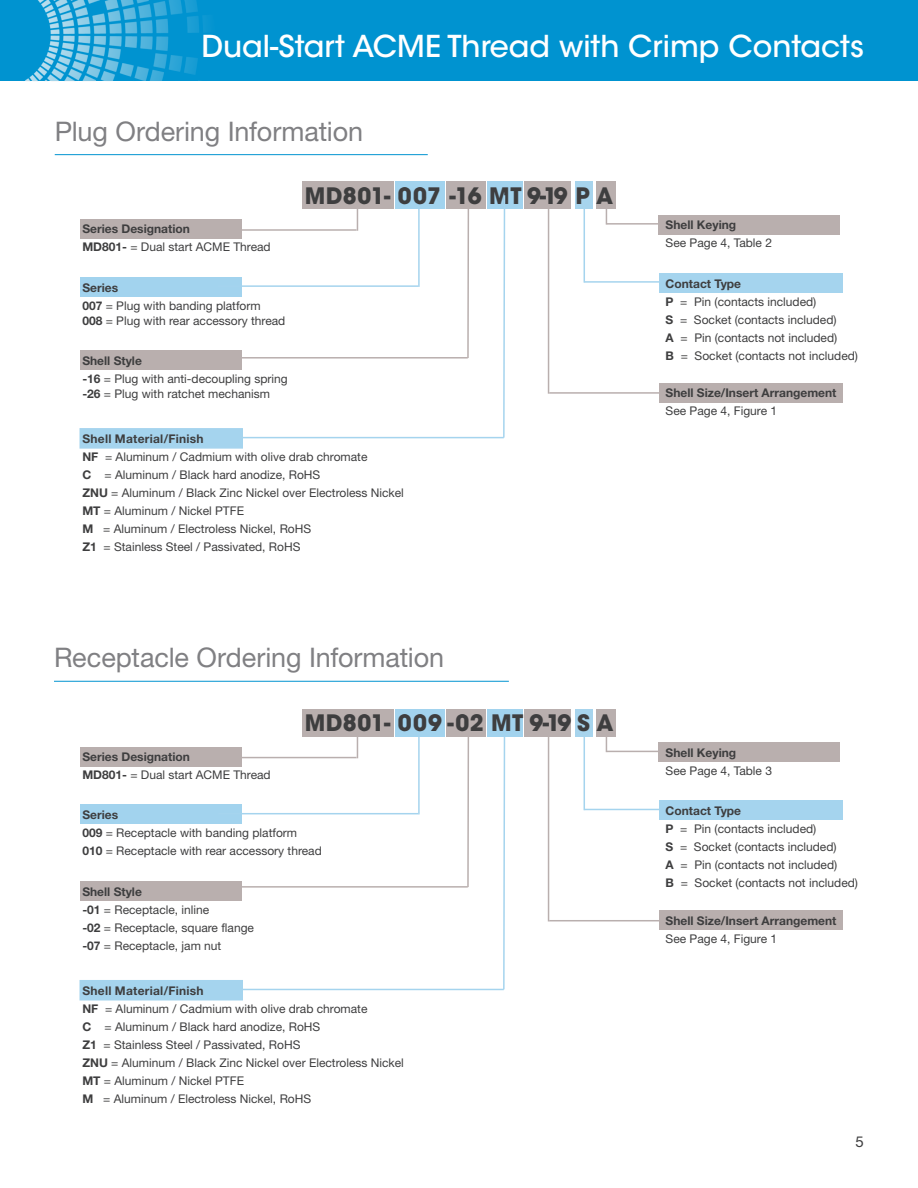
<style>
.page{position:relative;width:918px;height:1188px;background:#fff}
.page>*{position:absolute;margin:0;border:0;box-sizing:border-box;transform-origin:0 0}
.t1{font:500 30px "ITC Avant Garde Std";color:#fff}
.t2{font:27px "Helvetica Neue LT Pro";letter-spacing:-.005em;color:#808083}
.t3{font:700 22.5px "ITC Avant Garde Std";letter-spacing:.02em;color:#3e3e3f}
.t4{font:15px "Helvetica Neue LT Pro";color:#3e3e3f}
.t5{font:12px/18px "Helvetica Neue LT Pro";color:#3e3e3f}
.t6{font:700 12px/18px "Helvetica Neue LT Pro";color:#3e3e3f}
.s1{color:#fff}
.s2{font-weight:400}
.s3{font-weight:700}
</style>
<div class="page">
<div style="left:0;top:0;width:918px;height:81px;background:#0093d0"></div>
<img style="left:25px;top:0;width:182px;height:81px">
<hr style="left:55px;top:154px;width:373px;height:1px;background:#0093d0">
<hr style="left:585px;top:281px;width:117px;height:2px;background:#a5d4ee">
<hr style="left:584px;top:195px;width:1px;height:88px;background:#a5d4ee">
<hr style="left:549px;top:392px;width:128px;height:2px;background:#b9afae">
<hr style="left:548px;top:205px;width:1px;height:189px;background:#b9afae">
<div style="left:659px;top:215px;width:181px;height:19px;background:#b9afae"></div>
<div style="left:659px;top:383px;width:183px;height:19px;background:#b9afae"></div>
<div style="left:659px;top:273px;width:183px;height:19px;background:#a5d4ee"></div>
<hr style="left:606px;top:195px;width:1px;height:30px;background:#b9afae">
<hr style="left:607px;top:223px;width:110px;height:2px;background:#b9afae">
<div style="left:575px;top:181px;width:17px;height:28px;background:#a7d4ed"></div>
<div style="left:524px;top:181px;width:47px;height:28px;background:#b9afae"></div>
<div style="left:488px;top:181px;width:35px;height:28px;background:#a2d3ee"></div>
<hr style="left:175px;top:437px;width:329px;height:1px;background:#a5d4ee">
<div style="left:80px;top:428px;width:163px;height:21px;background:#a5d4ee;border:2px solid #a5d4ee"></div>
<div style="left:80px;top:351px;width:162px;height:19px;background:#b9afae"></div>
<div style="left:80px;top:277px;width:162px;height:19px;background:#a2d3ee"></div>
<div style="left:80px;top:220px;width:162px;height:19px;background:#b9afae"></div>
<hr style="left:357px;top:195px;width:1px;height:36px;background:#b9afae">
<hr style="left:197px;top:229px;width:160px;height:2px;background:#b9afae">
<hr style="left:418px;top:195px;width:2px;height:92px;background:#a5d4ee">
<hr style="left:218px;top:285px;width:200px;height:2px;background:#a5d4ee">
<hr style="left:467px;top:207px;width:2px;height:151px;background:#b9afae">
<hr style="left:182px;top:357px;width:286px;height:2px;background:#b9afae">
<div style="left:596px;top:181px;width:20px;height:28px;background:#b9afae"></div>
<div style="left:395px;top:181px;width:49px;height:28px;background:#a2d3ee"></div>
<div style="left:446px;top:181px;width:40px;height:28px;background:#b9afae"></div>
<div style="left:302px;top:181px;width:92px;height:28px;background:#b9afae"></div>
<svg style="left:502px;top:209px;width:4px;height:230px"></svg>
<hr style="left:54px;top:681px;width:455px;height:1px;background:#0093d0">
<svg style="left:502px;top:736px;width:4px;height:255px"></svg>
<hr style="left:585px;top:809px;width:117px;height:1px;background:#a5d4ee">
<hr style="left:584px;top:723px;width:1px;height:87px;background:#a5d4ee">
<hr style="left:549px;top:920px;width:128px;height:1px;background:#b9afae">
<hr style="left:548px;top:733px;width:1px;height:188px;background:#b9afae">
<div style="left:659px;top:743px;width:181px;height:19px;background:#b9afae"></div>
<div style="left:659px;top:910px;width:183px;height:19px;background:#b9afae"></div>
<div style="left:659px;top:801px;width:183px;height:19px;background:#a5d4ee"></div>
<svg style="left:606px;top:736px;width:1px;height:16px"></svg>
<hr style="left:607px;top:751px;width:110px;height:1px;background:#b9afae">
<div style="left:575px;top:709px;width:17px;height:27px;background:#a7d4ed"></div>
<div style="left:524px;top:709px;width:47px;height:27px;background:#b9afae"></div>
<div style="left:488px;top:709px;width:35px;height:27px;background:#a2d3ee"></div>
<hr style="left:175px;top:989px;width:329px;height:1px;background:#a5d4ee">
<div style="left:80px;top:980px;width:163px;height:20px;background:#a5d4ee"></div>
<div style="left:80px;top:881px;width:162px;height:19px;background:#b9afae"></div>
<div style="left:80px;top:805px;width:162px;height:19px;background:#a2d3ee"></div>
<div style="left:80px;top:747px;width:162px;height:19px;background:#b9afae"></div>
<hr style="left:357px;top:723px;width:1px;height:35px;background:#b9afae">
<hr style="left:197px;top:757px;width:160px;height:1px;background:#b9afae">
<hr style="left:418px;top:723px;width:2px;height:91px;background:#a5d4ee">
<hr style="left:218px;top:813px;width:200px;height:1px;background:#a5d4ee">
<hr style="left:467px;top:735px;width:2px;height:152px;background:#b9afae">
<hr style="left:182px;top:886px;width:286px;height:2px;background:#b9afae">
<div style="left:596px;top:709px;width:20px;height:27px;background:#b9afae"></div>
<div style="left:395px;top:709px;width:49px;height:27px;background:#a2d3ee"></div>
<div style="left:446px;top:709px;width:40px;height:27px;background:#b9afae"></div>
<div style="left:302px;top:709px;width:92px;height:27px;background:#b9afae"></div>
<h1 class="t1" style="left:201px;top:27px;width:664px">Dual-Start ACME Thread with Crimp Contacts</h1>
<h2 class="t2" style="left:55px;top:115px;width:368px">Plug Ordering Information<span class="s1">xxxx</span></h2>
<h3 class="t3" style="left:305px;top:181px;width:310px">MD801- 007 -16 MT 9-19 P A</h3>
<p class="t6" style="left:82px;top:220px;width:190px">Series Designation<br>MD801- <span class="s2">= Dual start ACME Thread</span></p>
<p class="t5" style="left:82px;top:278px;width:180px"><span class="s3">Series<br>007</span> = Plug with banding platform</p>
<p class="t5" style="left:82px;top:311px;width:205px"><span class="s3">008</span> = Plug with rear accessory thread</p>
<p class="t5" style="left:82px;top:352px;width:207px"><span class="s3">Shell Style<br>-16</span> = Plug with anti-decoupling spring</p>
<p class="t5" style="left:82px;top:385px;width:189px"><span class="s3">-26</span> = Plug with ratchet mechanism</p>
<p class="t5" style="left:82px;top:430px;width:323px"><span class="s3">Shell Material/Finish<br>NF</span> = Aluminum / Cadmium with olive drab chromate<br><span class="s3">C</span> = Aluminum / Black hard anodize, RoHS<br><span class="s3">ZNU</span> = Aluminum / Black Zinc Nickel over Electroless Nickel <span class="s3">MT</span> = Aluminum / Nickel PTFE<br><span class="s3">M</span> = Aluminum / Electroless Nickel, RoHS<br><span class="s3">Z1</span> = Stainless Steel / Passivated, RoHS</p>
<h2 class="t2" style="left:54px;top:641px;width:450px">Receptacle Ordering Information<span class="s1">xxxx</span></h2>
<h3 class="t3" style="left:305px;top:708px;width:310px">MD801- 009 -02 MT 9-19 S A</h3>
<p class="t6" style="left:82px;top:747px;width:190px">Series Designation<br>MD801- <span class="s2">= Dual start ACME Thread</span></p>
<p class="t5" style="left:82px;top:806px;width:241px"><span class="s3">Series<br>009</span> = Receptacle with banding platform<br><span class="s3">010</span> = Receptacle with rear accessory thread</p>
<p class="t5" style="left:82px;top:882px;width:173px"><span class="s3">Shell Style<br>-01</span> = Receptacle, inline<br><span class="s3">-02</span> = Receptacle, square flange <span class="s3">-07</span> = Receptacle, jam nut</p>
<p class="t5" style="left:82px;top:981px;width:323px"><span class="s3">Shell Material/Finish<br>NF</span> = Aluminum / Cadmium with olive drab chromate<br><span class="s3">C</span> = Aluminum / Black hard anodize, RoHS<br><span class="s3">Z1</span> = Stainless Steel / Passivated, RoHS<br><span class="s3">ZNU</span> = Aluminum / Black Zinc Nickel over Electroless Nickel <span class="s3">MT</span> = Aluminum / Nickel PTFE<br><span class="s3">M</span> = Aluminum / Electroless Nickel, RoHS</p>
<p class="t6" style="left:666px;top:216px;width:72px">Shell Keying</p>
<p class="t5" style="left:666px;top:234px;width:108px">See Page 4, Table 2</p>
<p class="t5" style="left:666px;top:274px;width:194px"><span class="s3">Contact Type<br>P</span> = Pin (contacts included)<br><span class="s3">S</span> = Socket (contacts included)<br><span class="s3">A</span> = Pin (contacts not included)<br><span class="s3">B</span> = Socket (contacts not included)</p>
<p class="t6" style="left:666px;top:384px;width:172px">Shell Size/Insert Arrangement</p>
<p class="t5" style="left:666px;top:402px;width:113px">See Page 4, Figure 1</p>
<p class="t6" style="left:666px;top:743px;width:72px">Shell Keying</p>
<p class="t5" style="left:666px;top:761px;width:108px">See Page 4, Table 3</p>
<p class="t5" style="left:666px;top:802px;width:194px"><span class="s3">Contact Type<br>P</span> = Pin (contacts included)<br><span class="s3">S</span> = Socket (contacts included)<br><span class="s3">A</span> = Pin (contacts not included)<br><span class="s3">B</span> = Socket (contacts not included)</p>
<p class="t6" style="left:666px;top:911px;width:172px">Shell Size/Insert Arrangement</p>
<p class="t5" style="left:666px;top:929px;width:113px">See Page 4, Figure 1</p>
<p class="t4" style="left:856px;top:1132px;width:10px">5</p>
</div>
